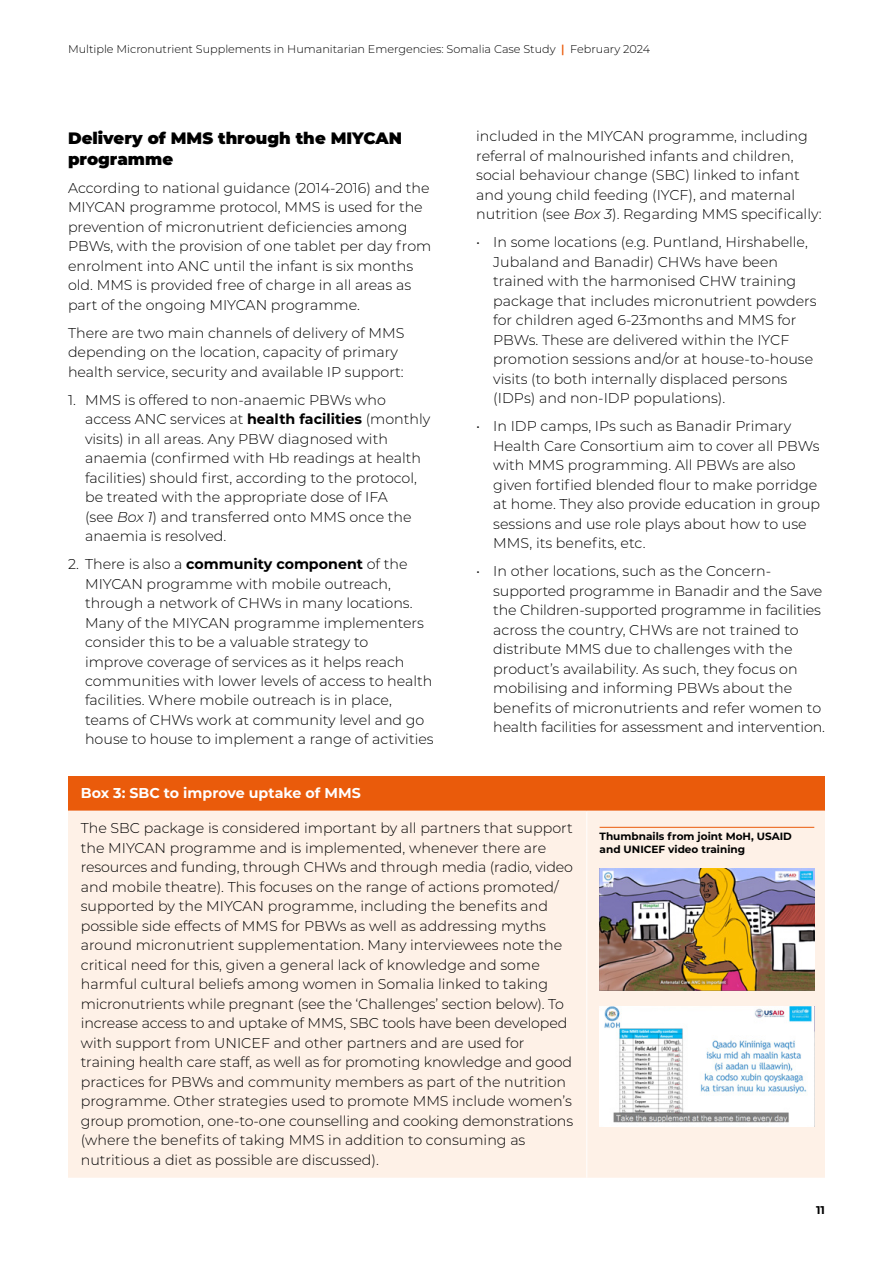
<style>
.page{position:relative;width:893px;height:1263px;background:#fff}
.page>*{position:absolute;margin:0;border:0;box-sizing:border-box;transform-origin:0 0}
.t1{font:900 16.5px/21px "Montserrat";color:#000}
.t2{font:300 14.25px/19.5px "Montserrat";color:#000}
.t3{font:700 14.25px "Montserrat";color:#fff}
.t4{font:300 11.25px "Montserrat";color:#000}
.t5{font:700 11.25px "Montserrat";color:#000}
.t6{font:700 10.5px/12.6px "Montserrat";color:#000}
.s1{font-weight:600;color:#ea5b0b}
.s2{font-weight:700}
.s3{font-style:italic}
</style>
<div class="page">
<div style="left:68px;top:776px;width:757px;height:35px;background:#ea5b0b"></div>
<div style="left:68px;top:812px;width:757px;height:366px;background:#fef1e7"></div>
<hr style="left:586px;top:811px;width:1px;height:367px;background:#fff">
<img style="left:600px;top:868px;width:214px;height:122px">
<img style="left:600px;top:1007px;width:214px;height:119px">
<hr style="left:600px;top:827px;width:214px;height:1px;background:#ea5b0b">
<p class="t4" style="left:68px;top:42px;width:584px">Multiple Micronutrient Supplements in Humanitarian Emergencies: Somalia Case Study <span class="s1">|</span> February 2024</p>
<p class="t1" style="left:68px;top:126px;width:336px">Delivery of MMS through the MIYCAN programme</p>
<p class="t2" style="left:68px;top:177px;width:365px">According to national guidance (2014-2016) and the MIYCAN programme protocol, MMS is used for the prevention of micronutrient deficiencies among PBWs, with the provision of one tablet per day from enrolment into ANC until the infant is six months old. MMS is provided free of charge in all areas as part of the ongoing MIYCAN programme.</p>
<p class="t2" style="left:68px;top:322px;width:338px">There are two main channels of delivery of MMS depending on the location, capacity of primary health service, security and available IP support:</p>
<p class="t2" style="left:85px;top:389px;width:347px;text-indent:-17px">1. MMS is offered to non-anaemic PBWs who access ANC services at <span class="s2">health facilities</span> (monthly visits) in all areas. Any PBW diagnosed with anaemia (confirmed with Hb readings at health facilities) should first, according to the protocol, be treated with the appropriate dose of IFA<br>(see <span class="s3">Box 1</span>) and transferred onto MMS once the anaemia is resolved.</p>
<p class="t2" style="left:85px;top:554px;width:350px;text-indent:-17px">2. There is also a <span class="s2">community component</span> of the MIYCAN programme with mobile outreach, through a network of CHWs in many locations.<br>Many of the MIYCAN programme implementers consider this to be a valuable strategy to<br>improve coverage of services as it helps reach communities with lower levels of access to health facilities. Where mobile outreach is in place, teams of CHWs work at community level and go house to house to implement a range of activities</p>
<p class="t3" style="left:81px;top:783px;width:281px">Box 3: SBC to improve uptake of MMS</p>
<p class="t2" style="left:81px;top:818px;width:494px">The SBC package is considered important by all partners that support the MIYCAN programme and is implemented, whenever there are resources and funding, through CHWs and through media (radio, video and mobile theatre). This focuses on the range of actions promoted/ supported by the MIYCAN programme, including the benefits and possible side effects of MMS for PBWs as well as addressing myths around micronutrient supplementation. Many interviewees note the critical need for this, given a general lack of knowledge and some harmful cultural beliefs among women in Somalia linked to taking micronutrients while pregnant (see the ‘Challenges’ section below). To increase access to and uptake of MMS, SBC tools have been developed with support from UNICEF and other partners and are used for training health care staff, as well as for promoting knowledge and good practices for PBWs and community members as part of the nutrition programme. Other strategies used to promote MMS include women’s group promotion, one-to-one counselling and cooking demonstrations (where the benefits of taking MMS in addition to consuming as nutritious a diet as possible are discussed).</p>
<p class="t6" style="left:600px;top:830px;width:194px">Thumbnails from joint MoH, USAID and UNICEF video training</p>
<p class="t2" style="left:476px;top:126px;width:347px">included in the MIYCAN programme, including referral of malnourished infants and children, social behaviour change (SBC) linked to infant and young child feeding (IYCF), and maternal nutrition (see <span class="s3">Box 3</span>). Regarding MMS specifically:</p>
<p class="t2" style="left:493px;top:232px;width:325px;text-indent:-17px">• In some locations (e.g. Puntland, Hirshabelle, Jubaland and Banadir) CHWs have been trained with the harmonised CHW training package that includes micronutrient powders for children aged 6-23months and MMS for PBWs. These are delivered within the IYCF promotion sessions and/or at house-to-house visits (to both internally displaced persons (IDPs) and non-IDP populations).</p>
<p class="t2" style="left:493px;top:416px;width:328px;text-indent:-17px">• In IDP camps, IPs such as Banadir Primary Health Care Consortium aim to cover all PBWs with MMS programming. All PBWs are also given fortified blended flour to make porridge at home. They also provide education in group sessions and use role plays about how to use MMS, its benefits, etc.</p>
<p class="t2" style="left:493px;top:561px;width:333px;text-indent:-17px">• In other locations, such as the Concern&shy;supported programme in Banadir and the Save the Children-supported programme in facilities across the country, CHWs are not trained to distribute MMS due to challenges with the product’s availability. As such, they focus on mobilising and informing PBWs about the benefits of micronutrients and refer women to health facilities for assessment and intervention.</p>
<p class="t5" style="left:816px;top:1202px;width:10px">11</p>
</div>
